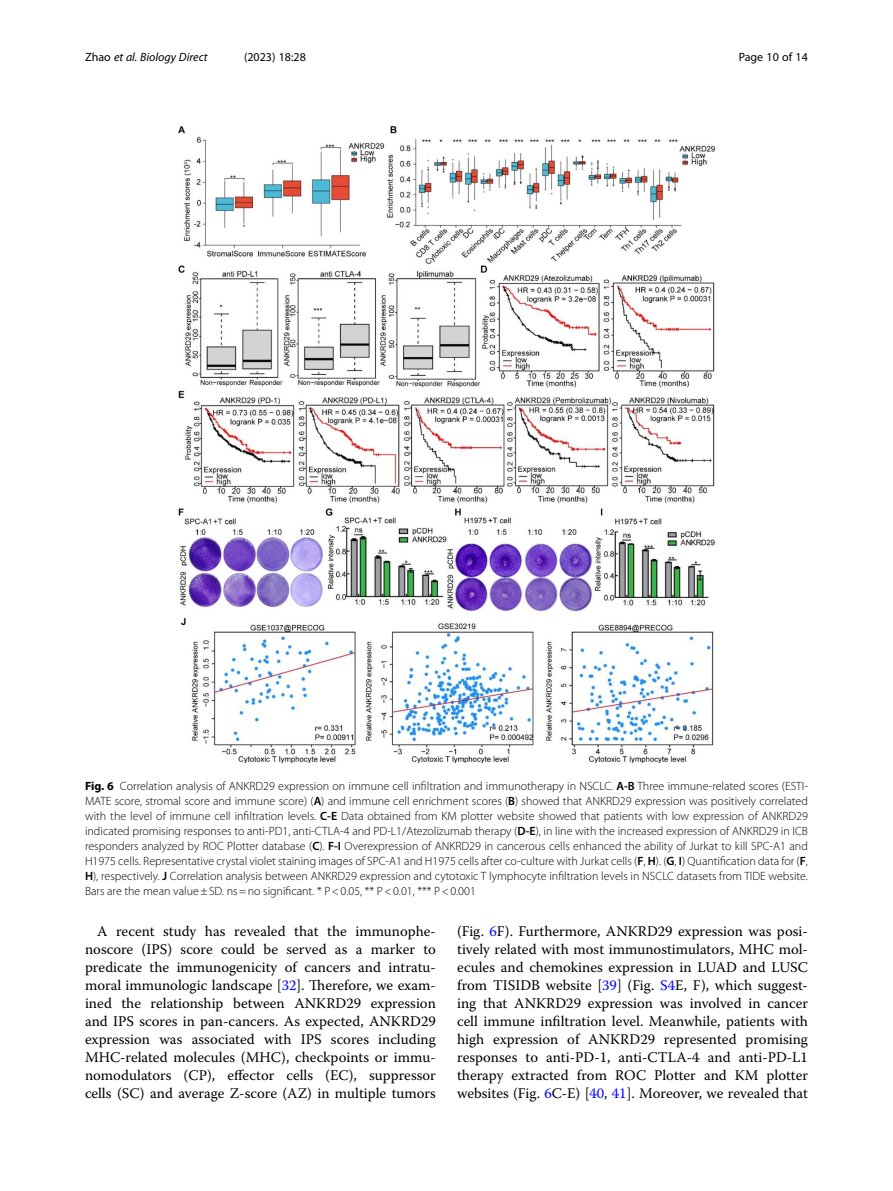
<style>
.page{position:relative;width:893px;height:1191px;background:#fff}
.page>*{position:absolute;margin:0;border:0;box-sizing:border-box;transform-origin:0 0}
.Body_Text_Indent{font:14.7px/18px "Warnock Pro";color:#000;text-align:justify}
.Figure_Caption{font:300 12px/15px "Myriad Pro";color:#000;text-align:justify}
.t1{font:italic 12px "Myriad Pro";color:#000}
.t2{font:12px "Myriad Pro";color:#000}
.s1{font-style:normal}
.s2{font-weight:700}
.s3{font-weight:600}
.s4{color:#00f}
</style>
<div class="page">
<img style="left:178px;top:126px;width:536px;height:636px">
<p class="t1" style="left:85px;top:50px;width:124px"><span class="s1">Zhao</span> et al. Biology Direct</p>
<p class="t2" style="left:244px;top:50px;width:63px">(2023) 18:28</p>
<p class="t2" style="left:739px;top:50px;width:71px">Page 10 of 14</p>
<p class="Figure_Caption" style="left:85px;top:778px;width:724px"><span class="s2">Fig. 6</span> Correlation analysis of ANKRD29 expression on immune cell infiltration and immunotherapy in NSCLC. <span class="s3">A-B</span> Three immune-related scores (ESTI-MATE score, stromal score and immune score) (<span class="s3">A</span>) and immune cell enrichment scores (<span class="s3">B</span>) showed that ANKRD29 expression was positively correlated with the level of immune cell infiltration levels. <span class="s3">C-E</span> Data obtained from KM plotter website showed that patients with low expression of ANKRD29 indicated promising responses to anti-PD1, anti-CTLA-4 and PD-L1/Atezolizumab therapy (<span class="s3">D-E</span>), in line with the increased expression of ANKRD29 in ICB responders analyzed by ROC Plotter database (<span class="s3">C</span>). <span class="s3">F-I</span> Overexpression of ANKRD29 in cancerous cells enhanced the ability of Jurkat to kill SPC-A1 and H1975 cells. Representative crystal violet staining images of SPC-A1 and H1975 cells after co-culture with Jurkat cells (<span class="s3">F</span>, <span class="s3">H</span>). (<span class="s3">G</span>, <span class="s3">I</span>) Quantification data for (<span class="s3">F</span>, <span class="s3">H</span>), respectively. <span class="s3">J</span> Correlation analysis between ANKRD29 expression and cytotoxic T lymphocyte infiltration levels in NSCLC datasets from TIDE website.<br>Bars are the mean value±SD. ns=no significant. * P&lt;0.05, ** P&lt;0.01, *** P&lt;0.001</p>
<p class="Body_Text_Indent" style="left:85px;top:922px;width:352px;text-indent:12px">A recent study has revealed that the immunophe&shy;noscore (IPS) score could be served as a marker to predicate the immunogenicity of cancers and intratu&shy;moral immunologic landscape [<span class="s4">32</span>]. Therefore, we exam&shy;ined the relationship between ANKRD29 expression and IPS scores in pan-cancers. As expected, ANKRD29 expression was associated with IPS scores including MHC-related molecules (MHC), checkpoints or immu&shy;nomodulators (CP), effector cells (EC), suppressor cells (SC) and average Z-score (AZ) in multiple tumors</p>
<p class="Body_Text_Indent" style="left:457px;top:922px;width:352px">(Fig. <span class="s4">6</span>F). Furthermore, ANKRD29 expression was posi&shy;tively related with most immunostimulators, MHC mol&shy;ecules and chemokines expression in LUAD and LUSC from TISIDB website [<span class="s4">39</span>] (Fig. <span class="s4">S4</span>E, F), which suggest&shy;ing that ANKRD29 expression was involved in cancer cell immune infiltration level. Meanwhile, patients with high expression of ANKRD29 represented promising responses to anti-PD-1, anti-CTLA-4 and anti-PD-L1 therapy extracted from ROC Plotter and KM plotter websites (Fig. <span class="s4">6</span>C-E) [<span class="s4">40</span>, <span class="s4">41</span>]. Moreover, we revealed that</p>
</div>
